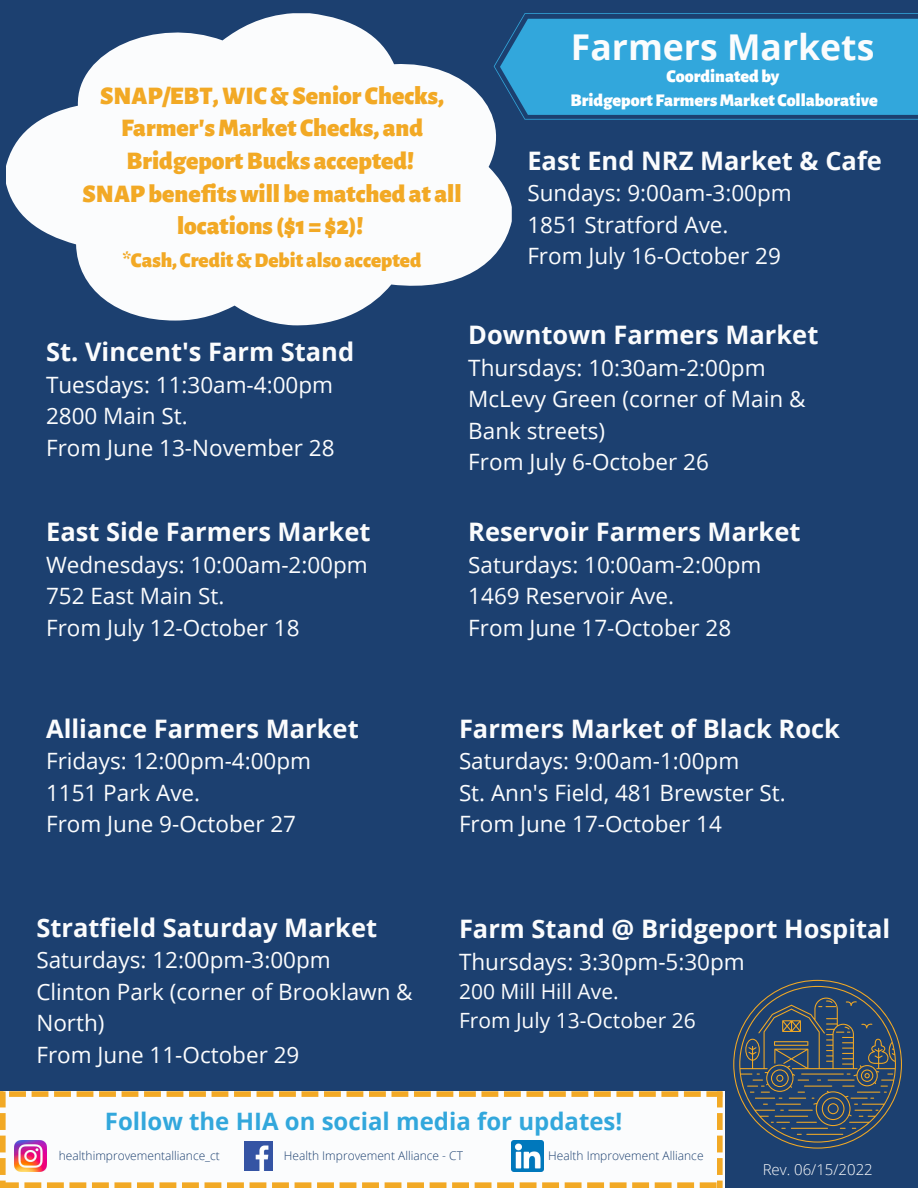
<style>
.page{position:relative;width:918px;height:1188px;background:#1c4070}
.page>*{position:absolute;margin:0;border:0;box-sizing:border-box;transform-origin:0 0}
.t1{font:700 35.55px "Open Sans";color:#fbfcfd}
.t2{font:700 25.5px "Open Sans";color:#fbfcfd}
.t3{font:900 25.5px/32.7px "Alegreya Sans";color:#f2a925;text-align:center}
.t4{font:700 24px "Open Sans";color:#32a7dc}
.t5{font:22.5px/31.5px "Open Sans";color:#fbfcfd}
.t6{font:21px "Open Sans";color:#fbfcfd}
.t7{font:900 21px "Alegreya Sans";color:#f2a925}
.t8{font:900 18px "Alegreya Sans";color:#fff}
.t9{font:300 15px "Open Sans";color:#fff}
.t10{font:300 12px "Open Sans";color:#1c4070}
</style>
<div class="page">
<svg style="left:512px;top:13px;width:406px;height:107px;background:#2f9cd1"></svg>
<svg style="left:6px;top:13px;width:506px;height:313px;fill:#fbfcfd"></svg>
<svg style="left:733px;top:980px;width:169px;height:169px"></svg>
<svg style="left:0;top:1091px;width:723px;height:97px;background:#f9f1e5"></svg>
<img style="left:512px;top:1140px;width:31px;height:32px">
<img style="left:244px;top:1142px;width:28px;height:28px">
<p class="t3" style="left:100px;top:80px;width:345px">SNAP/EBT,WIC&amp;Senior Checks,<br>Farmer's Market Checks, and<br>BridgeportBucks accepted!</p>
<p class="t3" style="left:82px;top:178px;width:381px">SNAPbenefitswill bematched at all locations ($1 = $2)!</p>
<p class="t7" style="left:123px;top:250px;width:300px">*Cash, Credit&amp;Debit also accepted</p>
<p class="t1" style="left:571px;top:22px;width:305px">Farmers Markets</p>
<p class="t8" style="left:667px;top:67px;width:114px">Coordinated by</p>
<p class="t8" style="left:570px;top:92px;width:309px">Bridgeport Farmers Market Collaborative</p>
<p class="t2" style="left:527px;top:142px;width:356px">East End NRZ Market &amp; Cafe</p>
<p class="t5" style="left:527px;top:177px;width:266px">Sundays: 9:00am-3:00pm</p>
<p class="t5" style="left:527px;top:208px;width:203px">1851 Stratford Ave.</p>
<p class="t5" style="left:527px;top:240px;width:255px">From July 16-October 29</p>
<p class="t2" style="left:46px;top:334px;width:310px">St. Vincent's Farm Stand</p>
<p class="t5" style="left:46px;top:368px;width:288px">Tuesdays: 11:30am-4:00pm</p>
<p class="t5" style="left:46px;top:400px;width:143px">2800 Main St.</p>
<p class="t5" style="left:46px;top:431px;width:290px">From June 13-November 28</p>
<p class="t2" style="left:46px;top:514px;width:326px">East Side Farmers Market</p>
<p class="t5" style="left:46px;top:548px;width:323px">Wednesdays: 10:00am-2:00pm</p>
<p class="t5" style="left:46px;top:580px;width:180px">752 East Main St.</p>
<p class="t5" style="left:46px;top:611px;width:255px">From July 12-October 18</p>
<p class="t2" style="left:46px;top:711px;width:314px">Alliance Farmers Market</p>
<p class="t5" style="left:46px;top:745px;width:267px">Fridays: 12:00pm-4:00pm</p>
<p class="t5" style="left:46px;top:776px;width:156px">1151 Park Ave.</p>
<p class="t5" style="left:46px;top:808px;width:252px">From June 9-October 27</p>
<p class="t2" style="left:36px;top:910px;width:342px">Stratfield Saturday Market</p>
<p class="t5" style="left:36px;top:944px;width:296px">Saturdays: 12:00pm-3:00pm</p>
<p class="t5" style="left:36px;top:975px;width:378px">Clinton Park (corner of Brooklawn &amp;<br>North)</p>
<p class="t5" style="left:36px;top:1038px;width:264px">From June 11-October 29</p>
<p class="t2" style="left:468px;top:317px;width:352px">Downtown Farmers Market</p>
<p class="t5" style="left:468px;top:351px;width:299px">Thursdays: 10:30am-2:00pm</p>
<p class="t5" style="left:468px;top:383px;width:339px">McLevy Green (corner of Main &amp;<br>Bank streets)</p>
<p class="t5" style="left:468px;top:446px;width:242px">From July 6-October 26</p>
<p class="t2" style="left:468px;top:514px;width:334px">Reservoir Farmers Market</p>
<p class="t5" style="left:468px;top:548px;width:295px">Saturdays: 10:00am-2:00pm</p>
<p class="t5" style="left:468px;top:580px;width:207px">1469 Reservoir Ave.</p>
<p class="t5" style="left:468px;top:611px;width:264px">From June 17-October 28</p>
<p class="t2" style="left:459px;top:711px;width:383px">Farmers Market of Black Rock</p>
<p class="t5" style="left:459px;top:745px;width:282px">Saturdays: 9:00am-1:00pm</p>
<p class="t5" style="left:459px;top:776px;width:328px">St. Ann's Field, 481 Brewster St.</p>
<p class="t5" style="left:459px;top:808px;width:264px">From June 17-October 14</p>
<p class="t2" style="left:459px;top:911px;width:433px">Farm Stand @ Bridgeport Hospital</p>
<p class="t5" style="left:459px;top:945px;width:287px">Thursdays: 3:30pm-5:30pm</p>
<p class="t6" style="left:459px;top:976px;width:161px">200 Mill Hill Ave.</p>
<p class="t6" style="left:459px;top:1006px;width:238px">From July 13-October 26</p>
<p class="t4" style="left:105px;top:1105px;width:519px">Follow the HIA on social media for updates!</p>
<p class="t10" style="left:59px;top:1147px;width:163px">healthimprovementalliance_ct</p>
<p class="t10" style="left:284px;top:1147px;width:181px">Health Improvement Alliance - CT</p>
<p class="t10" style="left:548px;top:1147px;width:157px">Health Improvement Alliance</p>
<p class="t9" style="left:763px;top:1159px;width:112px">Rev. 06/15/2022</p>
</div>
